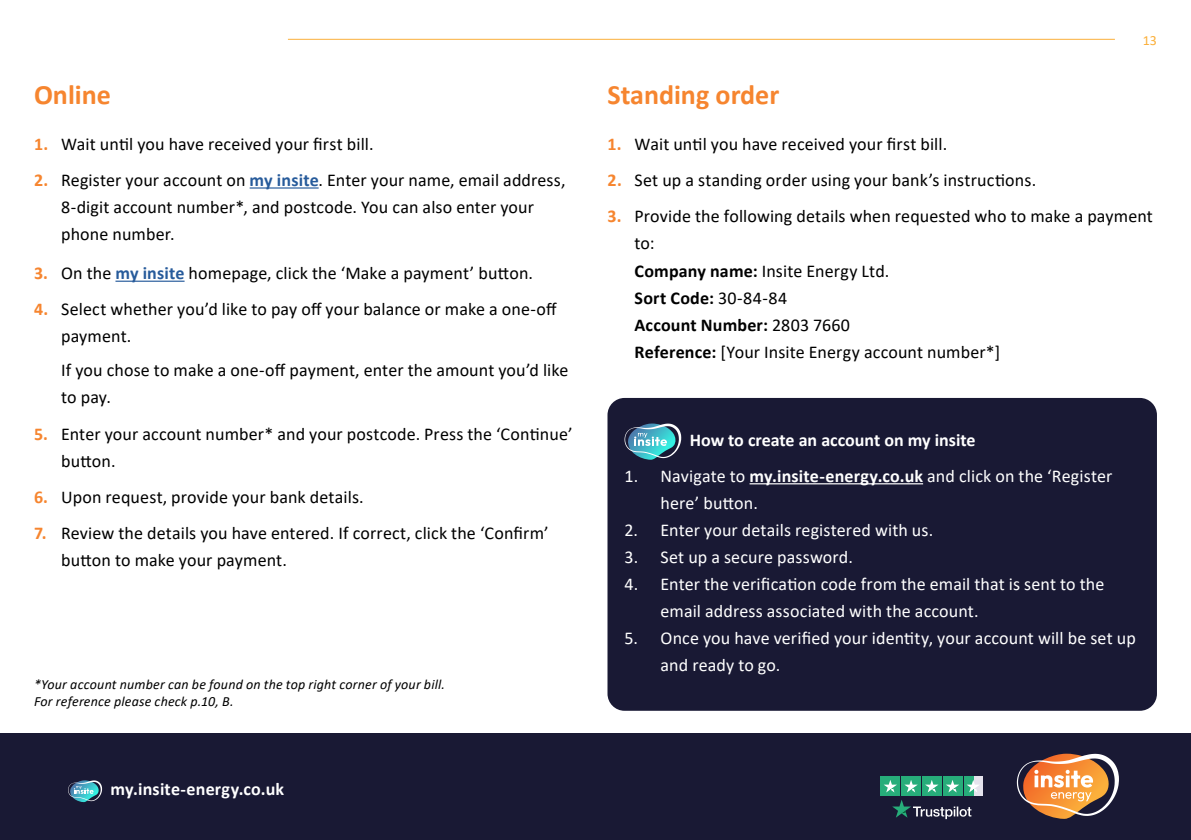
<style>
.page{position:relative;width:1191px;height:840px;background:#fff}
.page>*{position:absolute;margin:0;border:0;box-sizing:border-box;transform-origin:0 0}
.t1{font:700 28px "Calibri";color:#f6852f}
.t2{font:18px/36.2px "Calibri";letter-spacing:.005em;color:#000}
.t3{font:18px/27px "Calibri";letter-spacing:.005em;color:#fff}
.t4{font:700 18px "Calibri";color:#fff}
.t5{font:700 18px/36.2px "Calibri";color:#f6852f}
.t6{font:italic 14px/16.8px "Calibri";letter-spacing:.015em;color:#000}
.t7{font:14px "Calibri";color:#fbb03b}
.s1{font-weight:700;color:#275b9b}
.s2{font-weight:700}
</style>
<div class="page">
<div style="left:0;top:732px;width:1191px;height:107px;background:#191934"></div>
<svg style="left:1017px;top:753px;width:102px;height:65px"></svg>
<svg style="left:892px;top:800px;width:79px;height:18px"></svg>
<div style="left:973px;top:776px;width:9px;height:19px;background:#e5e3ed"></div>
<div style="left:963px;top:776px;width:10px;height:19px;background:#27ad7a"></div>
<div style="left:880px;top:776px;width:20px;height:19px;background:#27ad7a"></div>
<div style="left:901px;top:776px;width:19px;height:19px;background:#27ad7a"></div>
<div style="left:922px;top:776px;width:19px;height:19px;background:#27ad7a"></div>
<div style="left:943px;top:776px;width:19px;height:19px;background:#27ad7a"></div>
<svg style="left:884px;top:780px;width:13px;height:12px"></svg>
<svg style="left:904px;top:780px;width:13px;height:12px"></svg>
<svg style="left:925px;top:780px;width:13px;height:12px"></svg>
<svg style="left:946px;top:780px;width:13px;height:12px"></svg>
<svg style="left:966px;top:779px;width:13px;height:13px"></svg>
<hr style="left:288px;top:39px;width:827px;height:1px;background:#fbb03b">
<svg style="left:68px;top:780px;width:34px;height:21px"></svg>
<hr style="left:250px;top:187px;width:69px;height:1px;background:#275b9b">
<hr style="left:115px;top:280px;width:70px;height:1px;background:#275b9b">
<div style="left:607px;top:398px;width:550px;height:312px;background:#191934;border-radius:17px"></div>
<hr style="left:749px;top:483px;width:174px;height:1px;background:#fff">
<svg style="left:624px;top:423px;width:57px;height:36px"></svg>
<h1 class="t1" style="left:34px;top:75px;width:78px">Online</h1>
<p class="t2" style="left:61px;top:125px;width:506px">Wait until you have received your first bill.<br>Register your account on <span class="s1">my insite</span>. Enter your name, email address,</p>
<p class="t2" style="left:61px;top:193px;width:474px;line-height:27px">8-digit account number*, and postcode. You can also enter your phone number.</p>
<p class="t5" style="left:34px;top:125px;width:16px">1.<br>2.</p>
<p class="t5" style="left:34px;top:255px;width:16px">3.<br>4.</p>
<p class="t5" style="left:34px;top:415px;width:15px">5.</p>
<p class="t5" style="left:34px;top:478px;width:16px">6.<br>7.</p>
<p class="t2" style="left:61px;top:254px;width:497px">On the <span class="s1">my insite</span> homepage, click the ‘Make a payment’ button.<br>Select whether you’d like to pay off your balance or make a one-off</p>
<p class="t2" style="left:61px;top:319px;width:509px;line-height:33.6px">payment.<br>If you chose to make a one-off payment, enter the amount you’d like</p>
<p class="t2" style="left:61px;top:378px;width:513px">to pay.<br>Enter your account number* and your postcode. Press the ‘Continue’</p>
<p class="t2" style="left:61px;top:442px;width:489px">button.<br>Upon request, provide your bank details.<br>Review the details you have entered. If correct, click the ‘Confirm’</p>
<p class="t2" style="left:61px;top:541px;width:227px">button to make your payment.</p>
<p class="t6" style="left:34px;top:675px;width:412px">*Your account number can be found on the top right corner of your bill.<br>For reference please check p.10, B.</p>
<p class="t4" style="left:111px;top:776px;width:175px">my.insite-energy.co.uk</p>
<h1 class="t1" style="left:607px;top:75px;width:173px">Standing order</h1>
<p class="t2" style="left:634px;top:125px;width:403px">Wait until you have received your first bill.<br>Set up a standing order using your bank’s instructions.</p>
<p class="t5" style="left:607px;top:125px;width:16px">1.<br>2.</p>
<p class="t7" style="left:1142px;top:30px;width:16px">13</p>
<p class="t5" style="left:607px;top:198px;width:16px">3.</p>
<p class="t2" style="left:634px;top:202px;width:520px;line-height:27px">Provide the following details when requested who to make a payment to:</p>
<p class="t2" style="left:634px;top:257px;width:367px;line-height:27px"><span class="s2">Company name:</span> Insite Energy Ltd.<br><span class="s2">Sort Code:</span> 30-84-84<br><span class="s2">Account Number:</span> 2803 7660<br><span class="s2">Reference:</span> [Your Insite Energy account number*]</p>
<p class="t4" style="left:689px;top:426px;width:287px">How to create an account on my insite</p>
<p class="t3" style="left:660px;top:461px;width:453px;text-indent:-36px">1. Navigate to <span class="s2">my.insite-energy.co.uk</span> and click on the ‘Register here’ button.</p>
<p class="t3" style="left:624px;top:515px;width:310px">2. Enter your details registered with us.</p>
<p class="t3" style="left:624px;top:542px;width:230px">3. Set up a secure password.</p>
<p class="t3" style="left:660px;top:569px;width:445px;text-indent:-36px">4. Enter the verification code from the email that is sent to the email address associated with the account.</p>
<p class="t3" style="left:660px;top:623px;width:477px;text-indent:-36px">5. Once you have verified your identity, your account will be set up and ready to go.</p>
</div>
